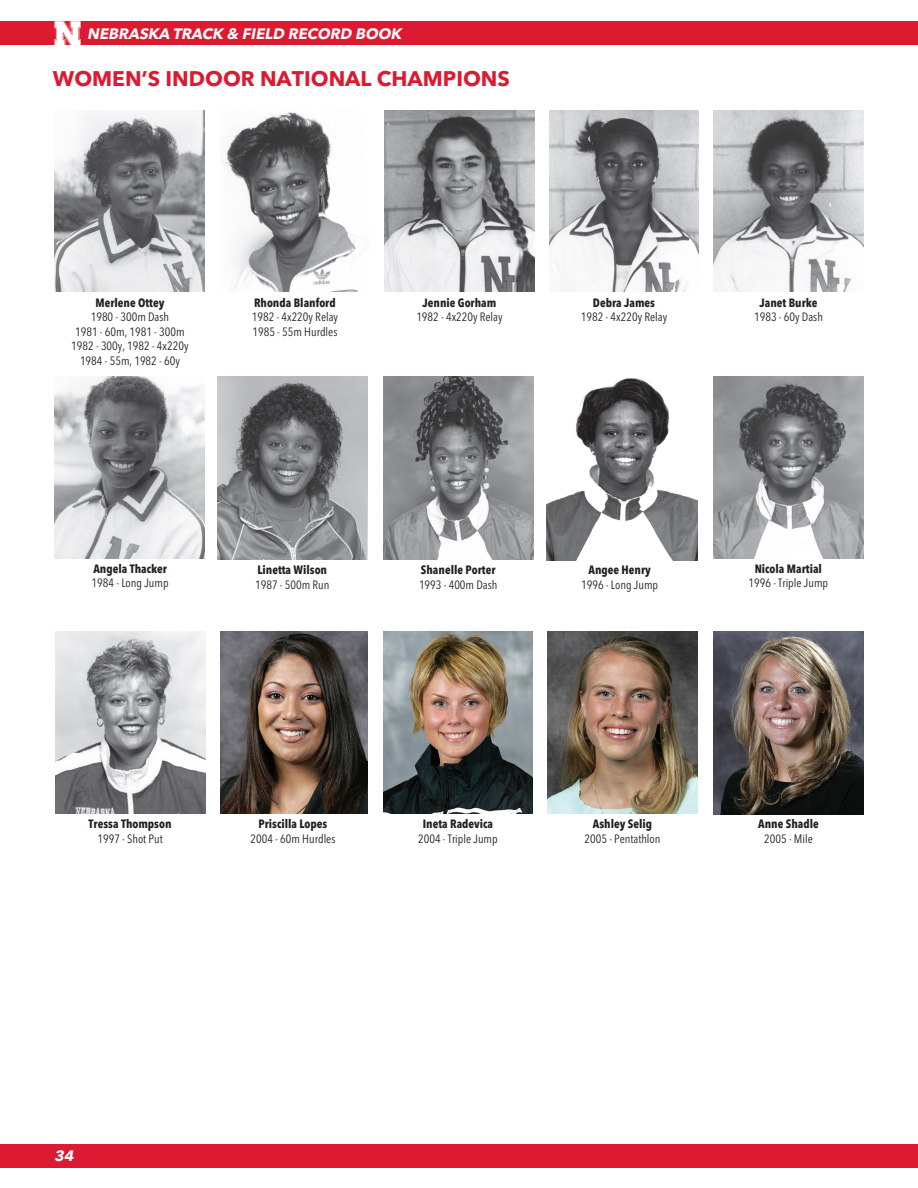
<style>
.page{position:relative;width:918px;height:1188px;background:#fff}
.page>*{position:absolute;margin:0;border:0;box-sizing:border-box;transform-origin:0 0}
.t1{font:700 21px "Avenir Next LT Pro";color:#dc1a32}
.t2{font:italic 700 15px "Avenir Next LT Pro";color:#fff}
.Body_text{font:condensed 12px "Avenir Next LT Pro";color:#231f20}
.Body_text-2{font:700 condensed 12px "Avenir Next LT Pro";color:#231f20}
</style>
<div class="page">
<div style="left:0;top:1144px;width:918px;height:23px;background:#dc1a32"></div>
<div style="left:0;top:22px;width:918px;height:23px;background:#dc1a32"></div>
<img style="left:55px;top:21px;width:26px;height:24px">
<img style="left:383px;top:377px;width:150px;height:182px">
<img style="left:222px;top:112px;width:136px;height:180px">
<img style="left:714px;top:110px;width:149px;height:182px">
<img style="left:54px;top:376px;width:151px;height:183px">
<img style="left:548px;top:631px;width:149px;height:182px">
<img style="left:221px;top:631px;width:147px;height:182px">
<img style="left:383px;top:631px;width:150px;height:182px">
<img style="left:714px;top:631px;width:150px;height:183px">
<img style="left:55px;top:110px;width:149px;height:182px">
<img style="left:385px;top:110px;width:149px;height:182px">
<img style="left:549px;top:110px;width:150px;height:182px">
<img style="left:217px;top:377px;width:150px;height:182px">
<img style="left:713px;top:376px;width:151px;height:183px">
<img style="left:55px;top:631px;width:150px;height:182px">
<img style="left:547px;top:378px;width:150px;height:182px">
<p class="t2" style="left:87px;top:25px;width:319px">NEBRASKA TRACK &amp; FIELD RECORD BOOK</p>
<p class="t1" style="left:53px;top:66px;width:459px">WOMEN’S INDOOR NATIONAL CHAMPIONS</p>
<p class="Body_text-2" style="left:95px;top:295px;width:70px">Merlene Ottey</p>
<p class="Body_text" style="left:91px;top:310px;width:80px">1980 - 300m Dash</p>
<p class="Body_text" style="left:75px;top:324px;width:111px">1981 - 60m, 1981 - 300m</p>
<p class="Body_text" style="left:71px;top:339px;width:119px">1982 - 300y, 1982 - 4x220y</p>
<p class="Body_text" style="left:80px;top:353px;width:101px">1984 - 55m, 1982 - 60y</p>
<p class="Body_text-2" style="left:254px;top:295px;width:83px">Rhonda Blanford</p>
<p class="Body_text" style="left:252px;top:310px;width:88px">1982 - 4x220y Relay</p>
<p class="Body_text" style="left:252px;top:324px;width:86px">1985 - 55m Hurdles</p>
<p class="Body_text-2" style="left:93px;top:561px;width:75px">Angela Thacker</p>
<p class="Body_text" style="left:92px;top:576px;width:79px">1984 - Long Jump</p>
<p class="Body_text-2" style="left:257px;top:563px;width:71px">Linetta Wilson</p>
<p class="Body_text" style="left:255px;top:577px;width:76px">1987 - 500m Run</p>
<p class="Body_text-2" style="left:423px;top:295px;width:75px">Jennie Gorham</p>
<p class="Body_text" style="left:416px;top:310px;width:88px">1982 - 4x220y Relay</p>
<p class="Body_text-2" style="left:593px;top:295px;width:64px">Debra James</p>
<p class="Body_text" style="left:581px;top:310px;width:88px">1982 - 4x220y Relay</p>
<p class="Body_text-2" style="left:421px;top:563px;width:76px">Shanelle Porter</p>
<p class="Body_text" style="left:419px;top:577px;width:80px">1993 - 400m Dash</p>
<p class="Body_text-2" style="left:589px;top:563px;width:64px">Angee Henry</p>
<p class="Body_text" style="left:581px;top:577px;width:79px">1996 - Long Jump</p>
<p class="Body_text-2" style="left:760px;top:295px;width:60px">Janet Burke</p>
<p class="Body_text" style="left:754px;top:310px;width:70px">1983 - 60y Dash</p>
<p class="Body_text-2" style="left:755px;top:561px;width:69px">Nicola Martial</p>
<p class="Body_text" style="left:749px;top:576px;width:81px">1996 - Triple Jump</p>
<p class="Body_text-2" style="left:89px;top:817px;width:84px">Tressa Thompson</p>
<p class="Body_text" style="left:97px;top:831px;width:67px">1997 - Shot Put</p>
<p class="Body_text-2" style="left:259px;top:817px;width:70px">Priscilla Lopes</p>
<p class="Body_text" style="left:251px;top:831px;width:86px">2004 - 60m Hurdles</p>
<p class="Body_text-2" style="left:423px;top:817px;width:72px">Ineta Radevica</p>
<p class="Body_text" style="left:418px;top:831px;width:81px">2004 - Triple Jump</p>
<p class="Body_text-2" style="left:593px;top:817px;width:61px">Ashley Selig</p>
<p class="Body_text" style="left:585px;top:831px;width:77px">2005 - Pentathlon</p>
<p class="Body_text-2" style="left:758px;top:817px;width:62px">Anne Shadle</p>
<p class="Body_text" style="left:764px;top:831px;width:50px">2005 - Mile</p>
<p class="t2" style="left:54px;top:1147px;width:24px">34</p>
</div>
